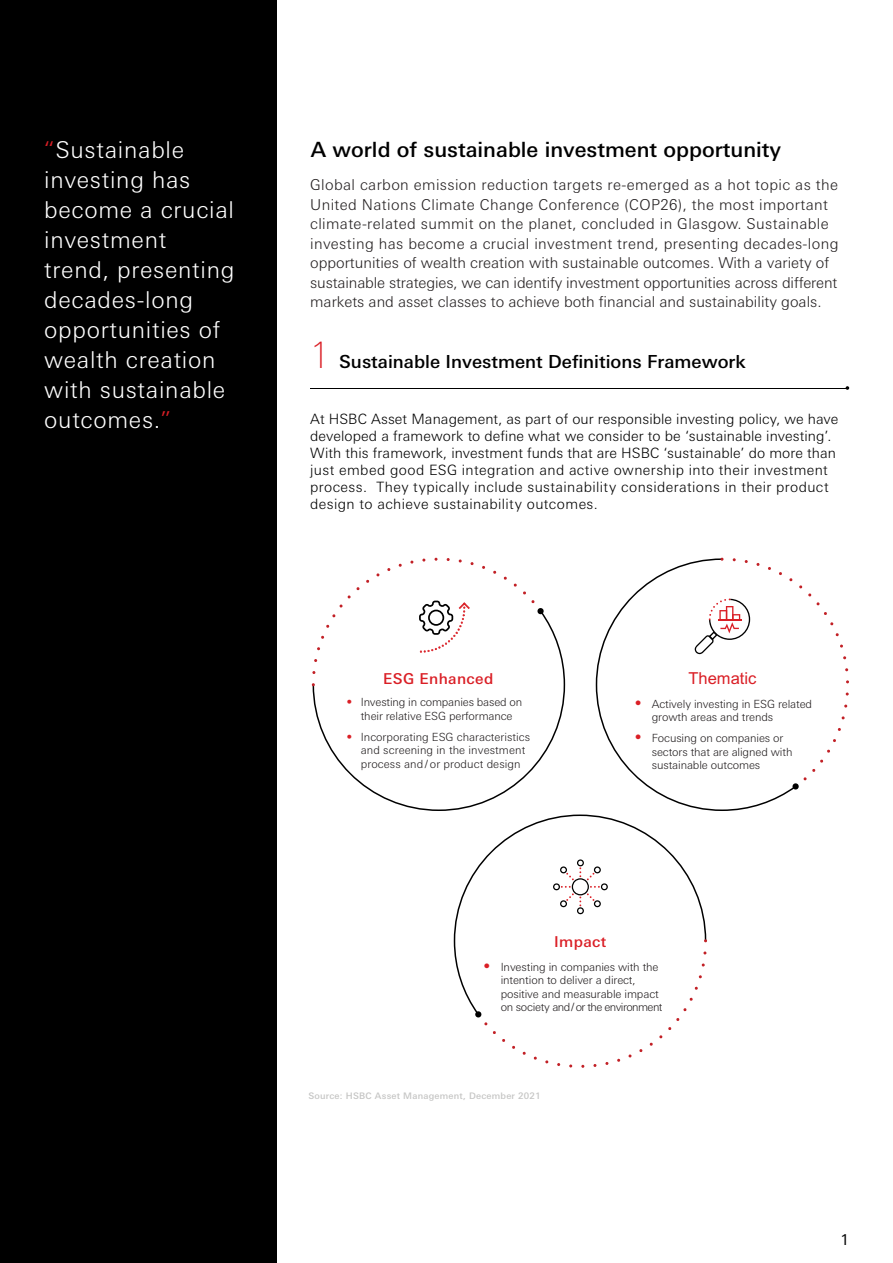
<style>
.page{position:relative;width:893px;height:1263px;background:#fff}
.page>*{position:absolute;margin:0;border:0;box-sizing:border-box;transform-origin:0 0}
.t1{font:300 23.25px/30px "Univers Nextfor HSBC";letter-spacing:.03em;color:#fff}
.t2{font:500 21px "Univers Nextfor HSBC";color:#000}
.t3{font:500 18px "Univers Nextfor HSBC";color:#000}
.t4{font:16.5px "M Hei H Kfor HSBC Bold B5 pc H";color:#da1f26}
.t5{font:300 15px/19.5px "Univers Nextfor HSBC";letter-spacing:.025em;color:#231f20}
.t6{font:500 15px "Univers Nextfor HSBC";letter-spacing:.025em;color:#da1f26}
.t7{font:15px "Univers Nextfor HSBC";color:#000}
.t8{font:300 14.25px/17.1px "Univers Nextfor HSBC";letter-spacing:.02em;color:#000}
.t9{font:300 11.25px/13.5px "Univers Nextfor HSBC";letter-spacing:-.01em;color:#231f20}
.t10{font:500 9px "Univers Nextfor HSBC";letter-spacing:.025em;color:#c5c5c4}
.s1{color:#da1f26}
.s2{font-weight:100;font-size:36px;color:#da1f26}
.s3{font-family:"M Hei H Kfor HSBC Light B5 pc H";font-weight:400;color:#da1f26}
.s4{font-family:"M Hei H Kfor HSBC Light B5 pc H";font-weight:400;font-size:13.5px;color:#da1f26}
</style>
<div class="page">
<div style="left:0;top:0;width:276px;height:1263px;background:#000"></div>
<hr style="left:310px;top:388px;width:537px;height:1px;background:#000">
<svg style="left:596px;top:561px;width:196px;height:250px"></svg>
<svg style="left:695px;top:558px;width:154px;height:232px"></svg>
<svg style="left:313px;top:615px;width:252px;height:196px"></svg>
<svg style="left:312px;top:558px;width:232px;height:116px"></svg>
<svg style="left:454px;top:814px;width:252px;height:197px"></svg>
<svg style="left:475px;top:951px;width:231px;height:117px"></svg>
<svg style="left:553px;top:859px;width:55px;height:55px"></svg>
<h1 class="t1" style="left:43px;top:133px;width:193px"><span class="s1">“</span>Sustainable investing has become a crucial investment trend, presenting decades-long opportunities of wealth creation with sustainable outcomes.<span class="s1">”</span></h1>
<h2 class="t2" style="left:311px;top:135px;width:472px">A world of sustainable investment opportunity</h2>
<p class="t5" style="left:310px;top:174px;width:530px">Global carbon emission reduction targets re-emerged as a hot topic as the United Nations Climate Change Conference (COP26), the most important climate-related summit on the planet, concluded in Glasgow. Sustainable investing has become a crucial investment trend, presenting decades-long opportunities of wealth creation with sustainable outcomes. With a variety of sustainable strategies, we can identify investment opportunities across di erent markets and asset classes to achieve both financial and sustainability goals.</p>
<p class="t3" style="left:310px;top:349px;width:437px"><span class="s2">1</span> Sustainable Investment Definitions Framework</p>
<p class="t8" style="left:310px;top:409px;width:530px">At HSBC Asset Management, as part of our responsible investing policy, we have developed a framework to define what we consider to be ‘sustainable investing’.<br>With this framework, investment funds that are HSBC ‘sustainable’ do more than just embed good ESG integration and active ownership into their investment process. They typically include sustainability considerations in their product design to achieve sustainability outcomes.</p>
<p class="t6" style="left:383px;top:668px;width:112px">ESG Enhanced</p>
<p class="t9" style="left:361px;top:695px;width:163px;text-indent:-17px"><span class="s3">‧</span> Investing in companies based on their relative ESG performance</p>
<p class="t9" style="left:361px;top:729px;width:171px;text-indent:-17px"><span class="s3">‧</span> Incorporating ESG characteristics and screening in the investment process and/ or product design</p>
<p class="t4" style="left:688px;top:666px;width:69px">Thematic</p>
<p class="t9" style="left:652px;top:696px;width:162px;text-indent:-20px"><span class="s4">‧</span> Actively investing in ESG related growth areas and trends</p>
<p class="t9" style="left:652px;top:731px;width:142px;text-indent:-20px"><span class="s4">‧</span> Focusing on companies or sectors that are aligned with sustainable outcomes</p>
<p class="t6" style="left:554px;top:931px;width:54px">Impact</p>
<p class="t9" style="left:501px;top:959px;width:163px;text-indent:-20px"><span class="s4">‧</span> Investing in companies with the intention to deliver a direct, positive and measurable impact on society and/or the environment</p>
<p class="t10" style="left:308px;top:1089px;width:234px">Source: HSBC Asset Management, December 2021</p>
<p class="t7" style="left:841px;top:1229px;width:10px">1</p>
</div>
